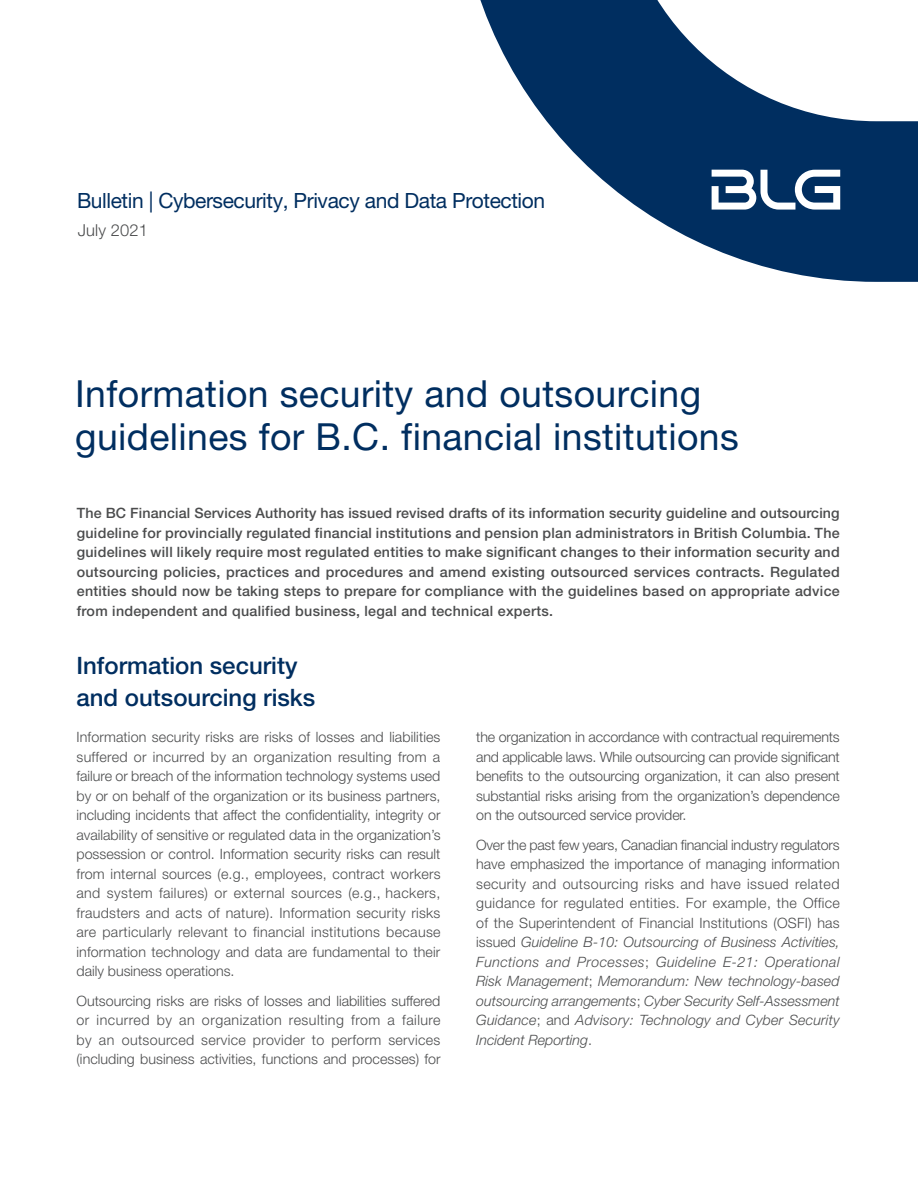
<style>
.page{position:relative;width:918px;height:1188px;background:#fff}
.page>*{position:absolute;margin:0;border:0;box-sizing:border-box;transform-origin:0 0}
.MainTitle_55_Light_B{font:37.35px/42.5px "Helvetica Neue LT Pro";letter-spacing:.01em;color:#002e60}
.L1_Subhead_65_Dark_B{font:500 24px/31.5px "Helvetica Neue LT Pro";color:#002e60}
.PracticeGroupName{font:21px "Helvetica Neue LT Pro";letter-spacing:-.02em;color:#002e60}
.Month{font:300 16.5px "Helvetica Neue LT Pro";letter-spacing:.01em;color:#4b4c4d}
.Main_Body_45_Gray{font:300 14.25px/19.5px "Helvetica Neue LT Pro";letter-spacing:.005em;color:#4b4c4d;text-align:justify}
.Intro_Body{font:500 14.25px/19.5px "Helvetica Neue LT Pro";letter-spacing:.02em;color:#4b4c4d;text-align:justify}
.s1{font-style:italic}
</style>
<div class="page">
<svg style="left:480px;top:0;width:438px;height:282px;fill:#002e60"></svg>
<svg style="left:712px;top:170px;width:128px;height:40px"></svg>
<p class="PracticeGroupName" style="left:77px;top:188px;width:470px">Bulletin | Cybersecurity, Privacy and Data Protection</p>
<p class="Month" style="left:78px;top:220px;width:72px">July 2021</p>
<p class="MainTitle_55_Light_B" style="left:75px;top:372px;width:665px">Information security and outsourcing guidelines for B.C. financial institutions</p>
<p class="Intro_Body" style="left:77px;top:503px;width:765px">The BC Financial Services Authority has issued revised drafts of its information security guideline and outsourcing guideline for provincially regulated financial institutions and pension plan administrators in British Columbia. The guidelines will likely require most regulated entities to make significant changes to their information security and outsourcing policies, practices and procedures and amend existing outsourced services contracts. Regulated entities should now be taking steps to prepare for compliance with the guidelines based on appropriate advice from independent and qualified business, legal and technical experts.</p>
<p class="L1_Subhead_65_Dark_B" style="left:76px;top:650px;width:240px">Information security and outsourcing risks</p>
<p class="Main_Body_45_Gray" style="left:76px;top:727px;width:366px">Information security risks are risks of losses and liabilities suffered or incurred by an organization resulting from a failure or breach of the information technology systems used by or on behalf of the organization or its business partners, including incidents that affect the confidentiality, integrity or availability of sensitive or regulated data in the organization’s possession or control. Information security risks can result from internal sources (e.g., employees, contract workers and system failures) or external sources (e.g., hackers, fraudsters and acts of nature). Information security risks are particularly relevant to financial institutions because information technology and data are fundamental to their daily business operations.</p>
<p class="Main_Body_45_Gray" style="left:76px;top:991px;width:366px">Outsourcing risks are risks of losses and liabilities suffered or incurred by an organization resulting from a failure by an outsourced service provider to perform services (including business activities, functions and processes) for</p>
<p class="Main_Body_45_Gray" style="left:476px;top:727px;width:365px">the organization in accordance with contractual requirements and applicable laws. While outsourcing can provide significant benefits to the outsourcing organization, it can also present substantial risks arising from the organization’s dependence on the outsourced service provider.</p>
<p class="Main_Body_45_Gray" style="left:476px;top:835px;width:365px">Over the past few years, Canadian financial industry regulators have emphasized the importance of managing information security and outsourcing risks and have issued related guidance for regulated entities. For example, the Office of the Superintendent of Financial Institutions (OSFI) has issued <span class="s1">Guideline B-10: Outsourcing of Business Activities, Functions and Processes</span>; <span class="s1">Guideline E-21: Operational Risk Management</span>; <span class="s1">Memorandum: New technology-based outsourcing arrangements</span>; <span class="s1">Cyber Security Self-Assessment Guidance</span>; and <span class="s1">Advisory: Technology and Cyber Security Incident Reporting</span>.</p>
</div>
